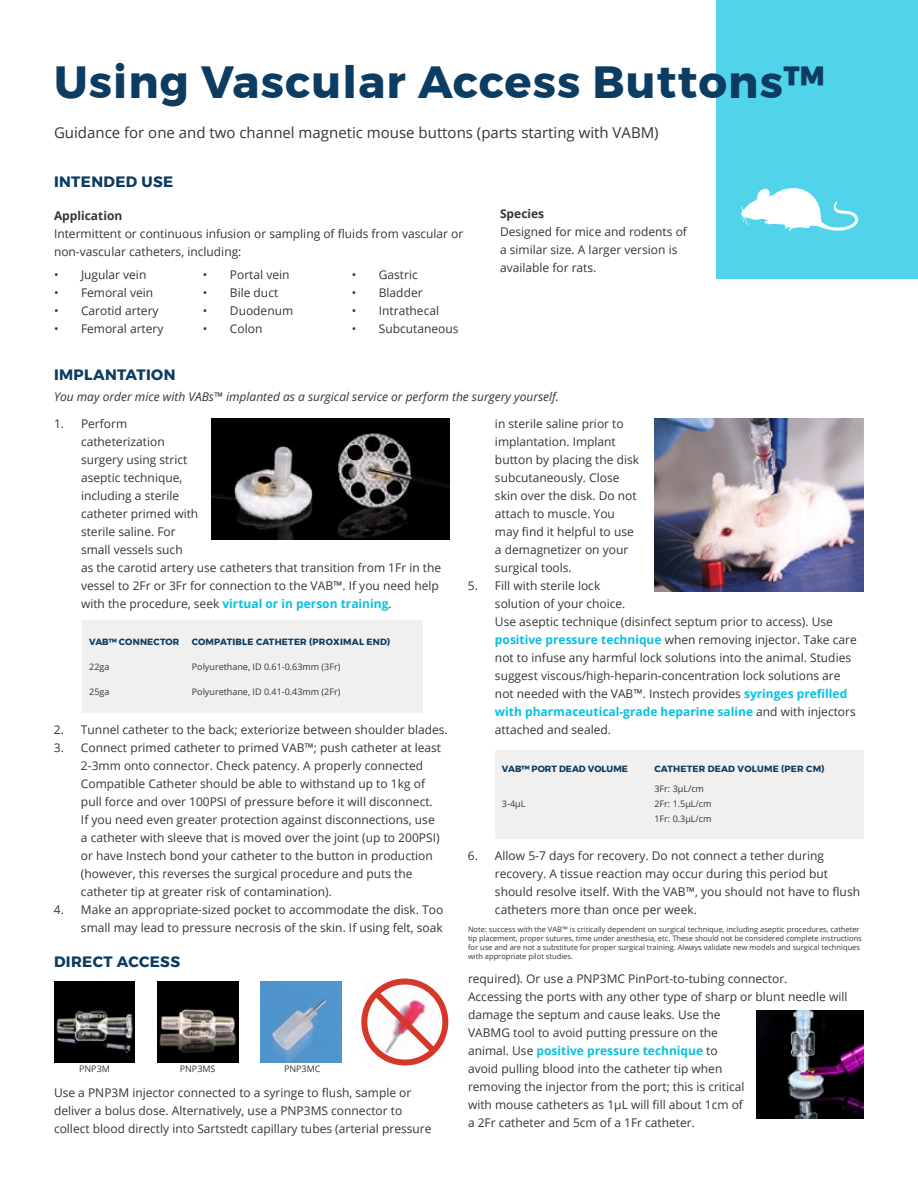
<style>
.page{position:relative;width:918px;height:1188px;background:#fff}
.page>*{position:absolute;margin:0;border:0;box-sizing:border-box;transform-origin:0 0}
.t1{font:700 45px "Montserrat";letter-spacing:.025em;color:#0c3c61}
.t2{font:15px "Open Sans";color:#353534}
.t3{font:700 15px "Montserrat";letter-spacing:.025em;color:#0c3c61}
.t4{font:12px/18px "Open Sans";color:#353534}
.t5{font:italic 12px "Open Sans";color:#353534}
.t6{font:700 12px "Open Sans";color:#353534}
.t7{font:9px/15px "Open Sans";color:#353534}
.t8{font:700 9px "Montserrat";letter-spacing:.025em;color:#0c3c61}
.t9{font:700 9px "Montserrat";color:#0c3c61}
.t10{font:7.5px/9px "Open Sans";color:#353534}
.s1{font-weight:700;color:#07c0e0}
</style>
<div class="page">
<div style="left:716px;top:0;width:202px;height:279px;background:#51d3e9"></div>
<div style="left:82px;top:620px;width:341px;height:93px;background:#f1f0f0"></div>
<div style="left:495px;top:750px;width:369px;height:88px;background:#f1f0f0"></div>
<img style="left:654px;top:419px;width:210px;height:173px">
<img style="left:54px;top:982px;width:81px;height:81px">
<img style="left:261px;top:982px;width:81px;height:81px">
<img style="left:157px;top:982px;width:81px;height:81px">
<div style="left:361px;top:979px;width:87px;height:87px;border:6px solid #d53728;border-radius:50%"></div>
<svg style="left:368px;top:985px;width:74px;height:74px"></svg>
<svg style="left:741px;top:188px;width:118px;height:43px"></svg>
<img style="left:756px;top:1011px;width:108px;height:108px">
<img style="left:211px;top:419px;width:239px;height:120px">
<h1 class="t1" style="left:54px;top:45px;width:772px">Using Vascular Access Buttons™</h1>
<p class="t2" style="left:54px;top:122px;width:606px">Guidance for one and two channel magnetic mouse buttons (parts starting with VABM)</p>
<p class="t3" style="left:54px;top:170px;width:121px">INTENDED USE</p>
<p class="t6" style="left:54px;top:207px;width:70px">Application</p>
<p class="t4" style="left:54px;top:225px;width:411px">Intermittent or continuous infusion or sampling of fluids from vascular or non-vascular catheters, including:</p>
<p class="t4" style="left:54px;top:265px;width:94px">• Jugular vein</p>
<p class="t4" style="left:54px;top:283px;width:101px">• Femoral vein</p>
<p class="t4" style="left:54px;top:301px;width:106px">• Carotid artery</p>
<p class="t4" style="left:54px;top:319px;width:111px">• Femoral artery</p>
<p class="t3" style="left:54px;top:363px;width:123px">IMPLANTATION</p>
<p class="t4" style="left:203px;top:265px;width:88px">• Portal vein</p>
<p class="t4" style="left:203px;top:283px;width:77px">• Bile duct</p>
<p class="t4" style="left:203px;top:301px;width:92px">• Duodenum</p>
<p class="t4" style="left:203px;top:319px;width:61px">• Colon</p>
<p class="t4" style="left:352px;top:265px;width:68px">• Gastric</p>
<p class="t4" style="left:352px;top:283px;width:72px">• Bladder</p>
<p class="t4" style="left:352px;top:301px;width:89px">• Intrathecal</p>
<p class="t4" style="left:352px;top:319px;width:108px">• Subcutaneous</p>
<p class="t6" style="left:500px;top:205px;width:46px">Species</p>
<p class="t4" style="left:500px;top:222px;width:188px">Designed for mice and rodents of a similar size. A larger version is available for rats.</p>
<p class="t5" style="left:54px;top:389px;width:506px">You may order mice with VABs™ implanted as a surgical service or perform the surgery yourself.</p>
<p class="t4" style="left:81px;top:414px;width:362px;text-indent:-27px">1. Perform<br>catheterization<br>surgery using strict<br>aseptic technique,<br>including a sterile<br>catheter primed with<br>sterile saline. For<br>small vessels such<br>as the carotid artery use catheters that transition from 1Fr in the vessel to 2Fr or 3Fr for connection to the VAB™. If you need help with the procedure, seek <span class="s1">virtual or in person training</span>.</p>
<p class="t8" style="left:89px;top:634px;width:92px">VAB™ CONNECTOR</p>
<p class="t8" style="left:192px;top:634px;width:200px">COMPATIBLE CATHETER (PROXIMAL END)</p>
<p class="t7" style="left:89px;top:659px;width:22px">22ga</p>
<p class="t7" style="left:192px;top:659px;width:150px">Polyurethane, ID 0.61-0.63mm (3Fr)</p>
<p class="t7" style="left:89px;top:684px;width:22px">25ga</p>
<p class="t7" style="left:192px;top:684px;width:150px">Polyurethane, ID 0.41-0.43mm (2Fr)</p>
<p class="t4" style="left:54px;top:720px;width:395px">2. Tunnel catheter to the back; exteriorize between shoulder blades.</p>
<p class="t4" style="left:81px;top:738px;width:362px;text-indent:-27px">3. Connect primed catheter to primed VAB™; push catheter at least 2-3mm onto connector. Check patency. A properly connected Compatible Catheter should be able to withstand up to 1kg of pull force and over 100PSI of pressure before it will disconnect.<br>If you need even greater protection against disconnections, use a catheter with sleeve that is moved over the joint (up to 200PSI) or have Instech bond your catheter to the button in production (however, this reverses the surgical procedure and puts the catheter tip at greater risk of contamination).</p>
<p class="t4" style="left:54px;top:900px;width:391px;text-align:right">4. Make an appropriate-sized pocket to accommodate the disk. Too small may lead to pressure necrosis of the skin. If using felt, soak</p>
<p class="t3" style="left:54px;top:950px;width:128px">DIRECT ACCESS</p>
<p class="t7" style="left:79px;top:1061px;width:32px">PNP3M</p>
<p class="t7" style="left:180px;top:1061px;width:37px">PNP3MS</p>
<p class="t7" style="left:284px;top:1061px;width:38px">PNP3MC</p>
<p class="t4" style="left:54px;top:1083px;width:379px">Use a PNP3M injector connected to a syringe to flush, sample or deliver a bolus dose. Alternatively, use a PNP3MS connector to collect blood directly into Sartstedt capillary tubes (arterial pressure</p>
<p class="t4" style="left:495px;top:414px;width:146px">in sterile saline prior to implantation. Implant button by placing the disk subcutaneously. Close skin over the disk. Do not attach to muscle. You may find it helpful to use a demagnetizer on your surgical tools.</p>
<p class="t4" style="left:495px;top:576px;width:363px;text-indent:-27px">5. Fill with sterile lock<br>solution of your choice.<br>Use aseptic technique (disinfect septum prior to access). Use <span class="s1">positive pressure technique</span> when removing injector. Take care not to infuse any harmful lock solutions into the animal. Studies suggest viscous/high-heparin-concentration lock solutions are not needed with the VAB™. Instech provides <span class="s1">syringes prefilled with pharmaceutical-grade heparine saline</span> and with injectors attached and sealed.</p>
<p class="t9" style="left:502px;top:762px;width:127px">VAB™ PORT DEAD VOLUME</p>
<p class="t8" style="left:654px;top:762px;width:172px">CATHETER DEAD VOLUME (PER CM)</p>
<p class="t7" style="left:502px;top:796px;width:25px">3-4µL</p>
<p class="t7" style="left:654px;top:781px;width:59px">3Fr: 3µL/cm<br>2Fr: 1.5µL/cm<br>1Fr: 0.3µL/cm</p>
<p class="t4" style="left:495px;top:846px;width:367px;text-indent:-27px">6. Allow 5-7 days for recovery. Do not connect a tether during recovery. A tissue reaction may occur during this period but should resolve itself. With the VAB™, you should not have to flush catheters more than once per week.</p>
<p class="t10" style="left:468px;top:924px;width:395px">Note: success with the VAB™ is critically dependent on surgical technique, including aseptic procedures, catheter tip placement, proper sutures, time under anesthesia, etc. These should not be considered complete instructions for use and are not a substitute for proper surgical training. Always validate new models and surgical techniques with appropriate pilot studies.</p>
<p class="t4" style="left:468px;top:969px;width:381px">required). Or use a PNP3MC PinPort-to-tubing connector.<br>Accessing the ports with any other type of sharp or blunt needle will damage the septum and cause leaks. Use the<br>VABMG tool to avoid putting pressure on the<br>animal. Use <span class="s1">positive pressure technique</span> to<br>avoid pulling blood into the catheter tip when<br>removing the injector from the port; this is critical<br>with mouse catheters as 1µL will fill about 1cm of<br>a 2Fr catheter and 5cm of a 1Fr catheter.</p>
</div>
